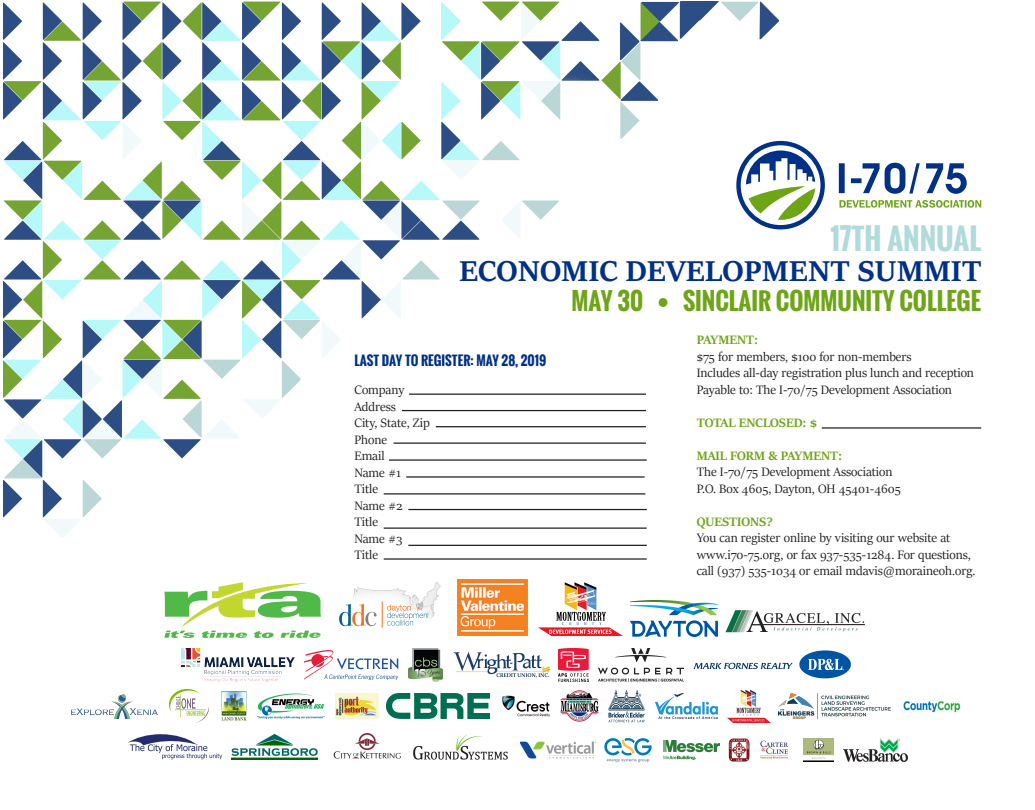
<style>
.page{position:relative;width:1035px;height:810px;background:#fff}
.page>*{position:absolute;margin:0;border:0;box-sizing:border-box;transform-origin:0 0}
.t1{font:700 31.62px "Sitka Heading";color:#003186}
.t2{font:700 28.88px "Oswald";color:#b1dada}
.t3{font:700 23.62px "Oswald";color:#6ea516}
.t4{font:13.75px/16.5px "Sitka Banner";color:#231f20}
.t5{font:700 13.75px "Sitka Banner";color:#6ea516}
.t6{font:700 13px "Oswald";color:#003186}
</style>
<div class="page">
<img style="left:3px;top:1px;width:979px;height:544px">
<svg style="left:839px;top:163px;width:128px;height:31px"></svg>
<svg style="left:839px;top:200px;width:142px;height:8px"></svg>
<svg style="left:736px;top:141px;width:89px;height:88px"></svg>
<hr style="left:409px;top:394px;width:237px;height:1px;background:#231f20">
<hr style="left:402px;top:410px;width:244px;height:1px;background:#231f20">
<hr style="left:436px;top:426px;width:210px;height:1px;background:#231f20">
<hr style="left:393px;top:443px;width:253px;height:1px;background:#231f20">
<hr style="left:389px;top:459px;width:258px;height:2px;background:#231f20">
<hr style="left:406px;top:476px;width:239px;height:2px;background:#231f20">
<hr style="left:384px;top:493px;width:261px;height:2px;background:#231f20">
<hr style="left:408px;top:509px;width:239px;height:1px;background:#231f20">
<hr style="left:384px;top:558px;width:263px;height:2px;background:#231f20">
<hr style="left:384px;top:528px;width:263px;height:1px;background:#231f20">
<hr style="left:408px;top:545px;width:239px;height:1px;background:#231f20">
<hr style="left:822px;top:427px;width:159px;height:2px;background:#231f20">
<img style="left:725px;top:610px;width:140px;height:23px">
<img style="left:333px;top:712px;width:68px;height:47px">
<img style="left:903px;top:701px;width:58px;height:12px">
<img style="left:457px;top:580px;width:70px;height:55px">
<img style="left:339px;top:582px;width:102px;height:46px">
<img style="left:728px;top:690px;width:42px;height:33px">
<img style="left:558px;top:648px;width:31px;height:34px">
<img style="left:303px;top:650px;width:96px;height:46px">
<img style="left:598px;top:648px;width:85px;height:34px">
<img style="left:182px;top:649px;width:112px;height:32px">
<img style="left:453px;top:652px;width:98px;height:26px">
<img style="left:408px;top:648px;width:34px;height:34px">
<img style="left:693px;top:662px;width:100px;height:8px">
<img style="left:170px;top:689px;width:38px;height:34px">
<img style="left:72px;top:694px;width:86px;height:25px">
<img style="left:221px;top:691px;width:26px;height:30px">
<img style="left:502px;top:695px;width:48px;height:22px">
<img style="left:655px;top:693px;width:63px;height:26px">
<img style="left:778px;top:693px;width:113px;height:26px">
<img style="left:258px;top:693px;width:67px;height:26px">
<svg style="left:128px;top:734px;width:94px;height:25px"></svg>
<img style="left:560px;top:690px;width:38px;height:32px">
<img style="left:232px;top:734px;width:85px;height:25px">
<img style="left:609px;top:689px;width:36px;height:34px">
<img style="left:387px;top:693px;width:102px;height:26px">
<img style="left:414px;top:734px;width:93px;height:25px">
<img style="left:519px;top:741px;width:77px;height:18px">
<img style="left:538px;top:582px;width:85px;height:54px">
<img style="left:335px;top:693px;width:43px;height:26px">
<img style="left:729px;top:739px;width:20px;height:22px">
<img style="left:761px;top:740px;width:27px;height:19px">
<img style="left:803px;top:739px;width:30px;height:22px">
<img style="left:844px;top:739px;width:64px;height:22px">
<img style="left:663px;top:740px;width:56px;height:20px">
<img style="left:631px;top:600px;width:87px;height:36px">
<img style="left:799px;top:650px;width:52px;height:29px">
<img style="left:604px;top:738px;width:48px;height:24px">
<svg style="left:164px;top:582px;width:157px;height:56px"></svg>
<h2 class="t2" style="left:830px;top:217px;width:152px">17TH ANNUAL</h2>
<h3 class="t3" style="left:571px;top:283px;width:411px">MAY 30 • SINCLAIR COMMUNITY COLLEGE</h3>
<h1 class="t1" style="left:459px;top:247px;width:524px">ECONOMIC DEVELOPMENT SUMMIT</h1>
<p class="t6" style="left:354px;top:351px;width:193px">LAST DAY TO REGISTER: MAY 28, 2019</p>
<p class="t4" style="left:354px;top:381px;width:77px">Company<br>Address<br>City, State, Zip<br>Phone<br>Email<br>Name #1<br>Title<br>Name #2<br>Title<br>Name #3<br>Title</p>
<p class="t5" style="left:697px;top:330px;width:63px">PAYMENT:</p>
<p class="t4" style="left:697px;top:348px;width:279px">$75 for members, $100 for non-members<br>Includes all-day registration plus lunch and reception<br>Payable to: The I-70/75 Development Association</p>
<p class="t5" style="left:697px;top:413px;width:122px">TOTAL ENCLOSED: $</p>
<p class="t5" style="left:697px;top:446px;width:147px">MAIL FORM &amp; PAYMENT:</p>
<p class="t4" style="left:697px;top:463px;width:206px">The I-70/75 Development Association<br>P.O. Box 4605, Dayton, OH 45401-4605</p>
<p class="t5" style="left:697px;top:512px;width:78px">QUESTIONS?</p>
<p class="t4" style="left:697px;top:529px;width:280px">You can register online by visiting our website at www.i70-75.org, or fax 937-535-1284. For questions, call (937) 535-1034 or email mdavis@moraineoh.org.</p>
</div>
